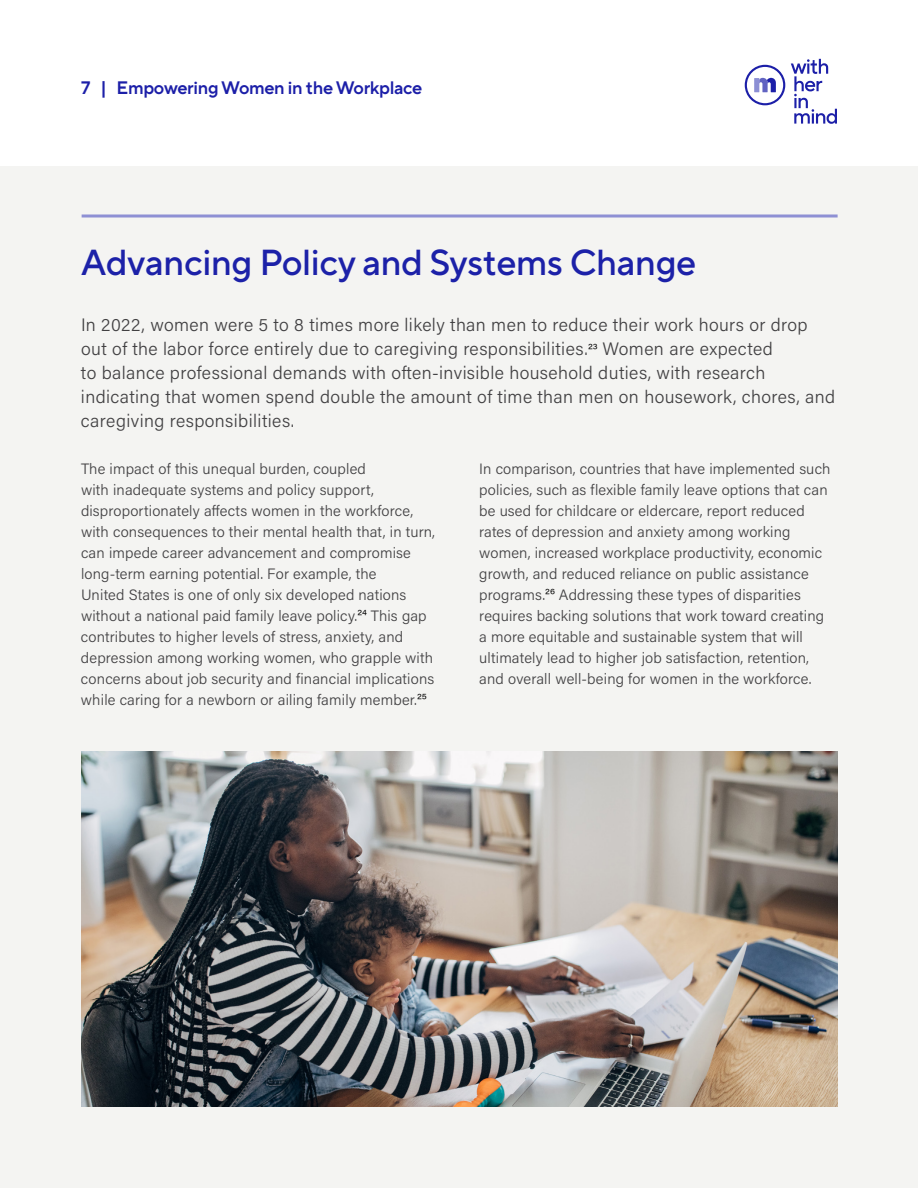
<style>
.page{position:relative;width:918px;height:1188px;background:#fff}
.page>*{position:absolute;margin:0;border:0;box-sizing:border-box;transform-origin:0 0}
.t1{font:500 36px "TT Norms Pro";letter-spacing:-.01em;color:#1c21a8}
.t2{font:18px/24px "Acumin Variable Concept";letter-spacing:.02em;color:#414042}
.t3{font:600 18px "TT Norms Pro";letter-spacing:-.02em;color:#1c1fa8}
.t4{font:15px/21px "Acumin Variable Concept";letter-spacing:.01em;color:#414042}
.s1{font-size:13.5px;color:#000}
</style>
<div class="page">
<div style="left:0;top:166px;width:918px;height:1022px;background:#f4f4f2"></div>
<svg style="left:745px;top:65px;width:40px;height:40px"></svg>
<svg style="left:791px;top:59px;width:46px;height:65px"></svg>
<svg style="left:82px;top:214px;width:756px;height:4px;fill:#babbe0"></svg>
<img style="left:81px;top:752px;width:757px;height:354px">
<p class="t3" style="left:81px;top:74px;width:343px">7 | Empowering Women in the Workplace</p>
<h1 class="t1" style="left:81px;top:236px;width:617px">Advancing Policy and Systems Change</h1>
<p class="t2" style="left:81px;top:312px;width:756px">In 2022, women were 5 to 8 times more likely than men to reduce their work hours or drop out of the labor force entirely due to caregiving responsibilities.<span class="s1">23</span> Women are expected<br>to balance professional demands with often-invisible household duties, with research indicating that women spend double the amount of time than men on housework, chores, and caregiving responsibilities.</p>
<p class="t4" style="left:81px;top:458px;width:356px">The impact of this unequal burden, coupled<br>with inadequate systems and policy support, disproportionately affects women in the workforce, with consequences to their mental health that, in turn, can impede career advancement and compromise long-term earning potential. For example, the<br>United States is one of only six developed nations without a national paid family leave policy.<span class="s1">24</span> This gap contributes to higher levels of stress, anxiety, and depression among working women, who grapple with concerns about job security and financial implications while caring for a newborn or ailing family member.<span class="s1">25</span></p>
<p class="t4" style="left:479px;top:458px;width:353px">In comparison, countries that have implemented such policies, such as flexible family leave options that can be used for childcare or eldercare, report reduced rates of depression and anxiety among working women, increased workplace productivity, economic growth, and reduced reliance on public assistance programs.<span class="s1">26</span> Addressing these types of disparities requires backing solutions that work toward creating a more equitable and sustainable system that will ultimately lead to higher job satisfaction, retention, and overall well-being for women in the workforce.</p>
</div>
